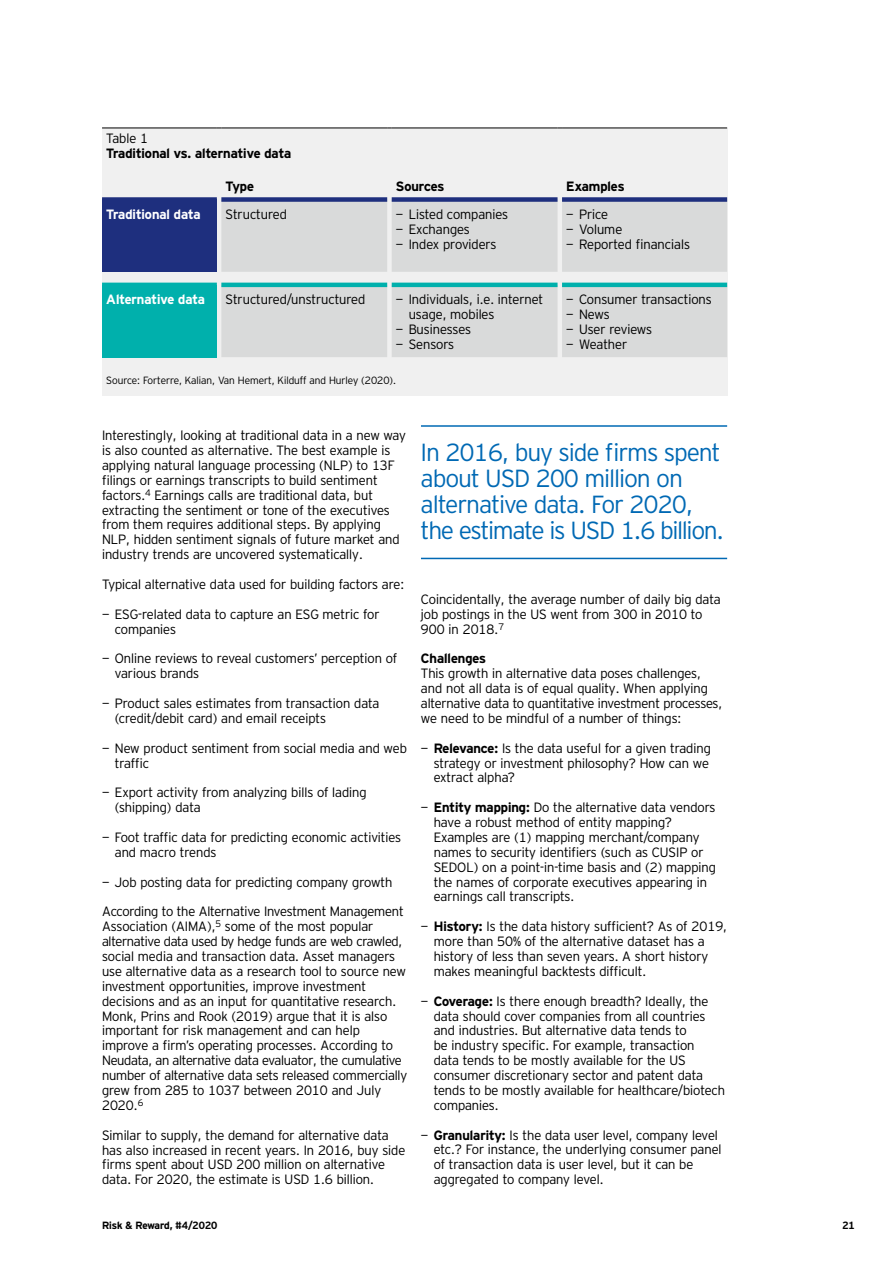
<style>
.page{position:relative;width:893px;height:1263px;background:#fff}
.page>*{position:absolute;margin:0;border:0;box-sizing:border-box;transform-origin:0 0}
.t1{font:300 24.75px/26.1px "Invesco Interstate";letter-spacing:-.02em;color:#0069b4}
.t2{font:300 13.5px/14.9px "Invesco Interstate";color:#000}
.t3{font:700 13.5px "Invesco Interstate";color:#000}
.t4{font:700 13.5px "Invesco Interstate";color:#fff}
.t5{font:300 10.5px "Invesco Interstate";color:#000}
.t6{font:700 10.5px "Invesco Interstate";color:#000}
.s1{font-weight:700}
</style>
<div class="page">
<div style="left:102px;top:128px;width:625px;height:267px;background:#f0f0f0"></div>
<div style="left:102px;top:199px;width:115px;height:73px;background:#1e2f7e"></div>
<svg style="left:221px;top:199px;width:506px;height:158px;background:#dadbdb"></svg>
<div style="left:102px;top:285px;width:115px;height:72px;background:#00b0ac"></div>
<hr style="left:102px;top:128px;width:115px;height:1px;background:#000">
<hr style="left:221px;top:128px;width:166px;height:1px;background:#000">
<hr style="left:392px;top:128px;width:166px;height:1px;background:#000">
<hr style="left:562px;top:128px;width:165px;height:1px;background:#000">
<hr style="left:562px;top:283px;width:165px;height:4px;background:#00b0ac">
<div style="left:102px;top:197px;width:115px;height:5px;background:#1e2f7e"></div>
<div style="left:392px;top:197px;width:166px;height:5px;background:#1e2f7e"></div>
<div style="left:562px;top:197px;width:165px;height:5px;background:#1e2f7e"></div>
<hr style="left:392px;top:283px;width:166px;height:4px;background:#00b0ac">
<hr style="left:221px;top:283px;width:166px;height:4px;background:#00b0ac">
<div style="left:221px;top:197px;width:166px;height:5px;background:#1e2f7e"></div>
<hr style="left:102px;top:283px;width:115px;height:4px;background:#00b0ac">
<hr style="left:421px;top:425px;width:306px;height:2px;background:#0069b4">
<hr style="left:421px;top:558px;width:306px;height:1px;background:#0069b4">
<p class="t2" style="left:106px;top:131px;width:43px">Table 1</p>
<p class="t3" style="left:106px;top:145px;width:186px">Traditional vs. alternative data</p>
<p class="t3" style="left:226px;top:178px;width:30px">Type</p>
<p class="t3" style="left:396px;top:178px;width:50px">Sources</p>
<p class="t3" style="left:566px;top:178px;width:60px">Examples</p>
<p class="t4" style="left:106px;top:206px;width:96px">Traditional data</p>
<p class="t2" style="left:226px;top:207px;width:63px">Structured</p>
<p class="t2" style="left:396px;top:207px;width:114px">− Listed companies − Exchanges<br>− Index providers</p>
<p class="t2" style="left:566px;top:207px;width:125px">− Price<br>− Volume<br>− Reported financials</p>
<p class="t4" style="left:106px;top:291px;width:100px">Alternative data</p>
<p class="t2" style="left:226px;top:292px;width:141px">Structured/unstructured</p>
<p class="t2" style="left:396px;top:292px;width:149px">− Individuals, i.e. internet</p>
<p class="t2" style="left:409px;top:307px;width:87px">usage, mobiles</p>
<p class="t2" style="left:396px;top:322px;width:77px">− Businesses</p>
<p class="t2" style="left:396px;top:336px;width:60px">− Sensors</p>
<p class="t5" style="left:106px;top:374px;width:291px">Source: Forterre, Kalian, Van Hemert, Kilduff and Hurley (2020).</p>
<p class="t2" style="left:566px;top:292px;width:147px">− Consumer transactions − News<br>− User reviews<br>− Weather</p>
<p class="t2" style="left:102px;top:428px;width:305px">Interestingly, looking at traditional data in a new way is also counted as alternative. The best example is applying natural language processing (NLP) to 13F filings or earnings transcripts to build sentiment factors.<sup>4</sup> Earnings calls are traditional data, but extracting the sentiment or tone of the executives from them requires additional steps. By applying NLP, hidden sentiment signals of future market and industry trends are uncovered systematically.</p>
<p class="t2" style="left:102px;top:577px;width:304px">Typical alternative data used for building factors are:</p>
<p class="t2" style="left:115px;top:606px;width:266px;text-indent:-13px">− ESG-related data to capture an ESG metric for companies</p>
<p class="t2" style="left:115px;top:651px;width:284px;text-indent:-13px">− Online reviews to reveal customers’ perception of various brands</p>
<p class="t2" style="left:115px;top:696px;width:266px;text-indent:-13px">− Product sales estimates from transaction data (credit/debit card) and email receipts</p>
<p class="t2" style="left:115px;top:740px;width:294px;text-indent:-13px">− New product sentiment from social media and web traffic</p>
<p class="t2" style="left:115px;top:785px;width:253px;text-indent:-13px">− Export activity from analyzing bills of lading (shipping) data</p>
<p class="t2" style="left:115px;top:830px;width:288px;text-indent:-13px">− Foot traffic data for predicting economic activities and macro trends</p>
<p class="t2" style="left:102px;top:874px;width:292px">− Job posting data for predicting company growth</p>
<p class="t2" style="left:102px;top:904px;width:307px">According to the Alternative Investment Management Association (AIMA),<sup>5</sup> some of the most popular alternative data used by hedge funds are web crawled, social media and transaction data. Asset managers use alternative data as a research tool to source new investment opportunities, improve investment decisions and as an input for quantitative research.<br>Monk, Prins and Rook (2019) argue that it is also important for risk management and can help improve a firm’s operating processes. According to Neudata, an alternative data evaluator, the cumulative number of alternative data sets released commercially grew from 285 to 1037 between 2010 and July 2020.<sup>6</sup></p>
<p class="t2" style="left:102px;top:1127px;width:305px">Similar to supply, the demand for alternative data has also increased in recent years. In 2016, buy side firms spent about USD 200 million on alternative data. For 2020, the estimate is USD 1.6 billion.</p>
<h1 class="t1" style="left:421px;top:439px;width:304px">In 2016, buy side firms spent about USD 200 million on alternative data. For 2020, the estimate is USD 1.6 billion.</h1>
<p class="t2" style="left:421px;top:591px;width:301px">Coincidentally, the average number of daily big data job postings in the US went from 300 in 2010 to<br>900 in 2018.<sup>7</sup></p>
<p class="t3" style="left:421px;top:650px;width:67px">Challenges</p>
<p class="t2" style="left:421px;top:666px;width:303px">This growth in alternative data poses challenges, and not all data is of equal quality. When applying alternative data to quantitative investment processes, we need to be mindful of a number of things:</p>
<p class="t2" style="left:434px;top:740px;width:279px;text-indent:-13px">− <span class="s1">Relevance:</span> Is the data useful for a given trading strategy or investment philosophy? How can we extract alpha?</p>
<p class="t2" style="left:434px;top:800px;width:284px;text-indent:-13px">− <span class="s1">Entity mapping:</span> Do the alternative data vendors have a robust method of entity mapping?<br>Examples are (1) mapping merchant/company names to security identifiers (such as CUSIP or SEDOL) on a point-in-time basis and (2) mapping the names of corporate executives appearing in earnings call transcripts.</p>
<p class="t2" style="left:434px;top:919px;width:295px;text-indent:-13px">− <span class="s1">History:</span> Is the data history sufficient? As of 2019, more than 50% of the alternative dataset has a history of less than seven years. A short history makes meaningful backtests difficult.</p>
<p class="t2" style="left:434px;top:993px;width:293px;text-indent:-13px">− <span class="s1">Coverage:</span> Is there enough breadth? Ideally, the data should cover companies from all countries and industries. But alternative data tends to<br>be industry specific. For example, transaction<br>data tends to be mostly available for the US consumer discretionary sector and patent data tends to be mostly available for healthcare/biotech companies.</p>
<p class="t2" style="left:434px;top:1127px;width:289px;text-indent:-13px">− <span class="s1">Granularity:</span> Is the data user level, company level etc.? For instance, the underlying consumer panel of transaction data is user level, but it can be aggregated to company level.</p>
<p class="t6" style="left:102px;top:1219px;width:117px">Risk &amp; Reward, #4/2020</p>
<p class="t6" style="left:842px;top:1219px;width:14px">21</p>
</div>
